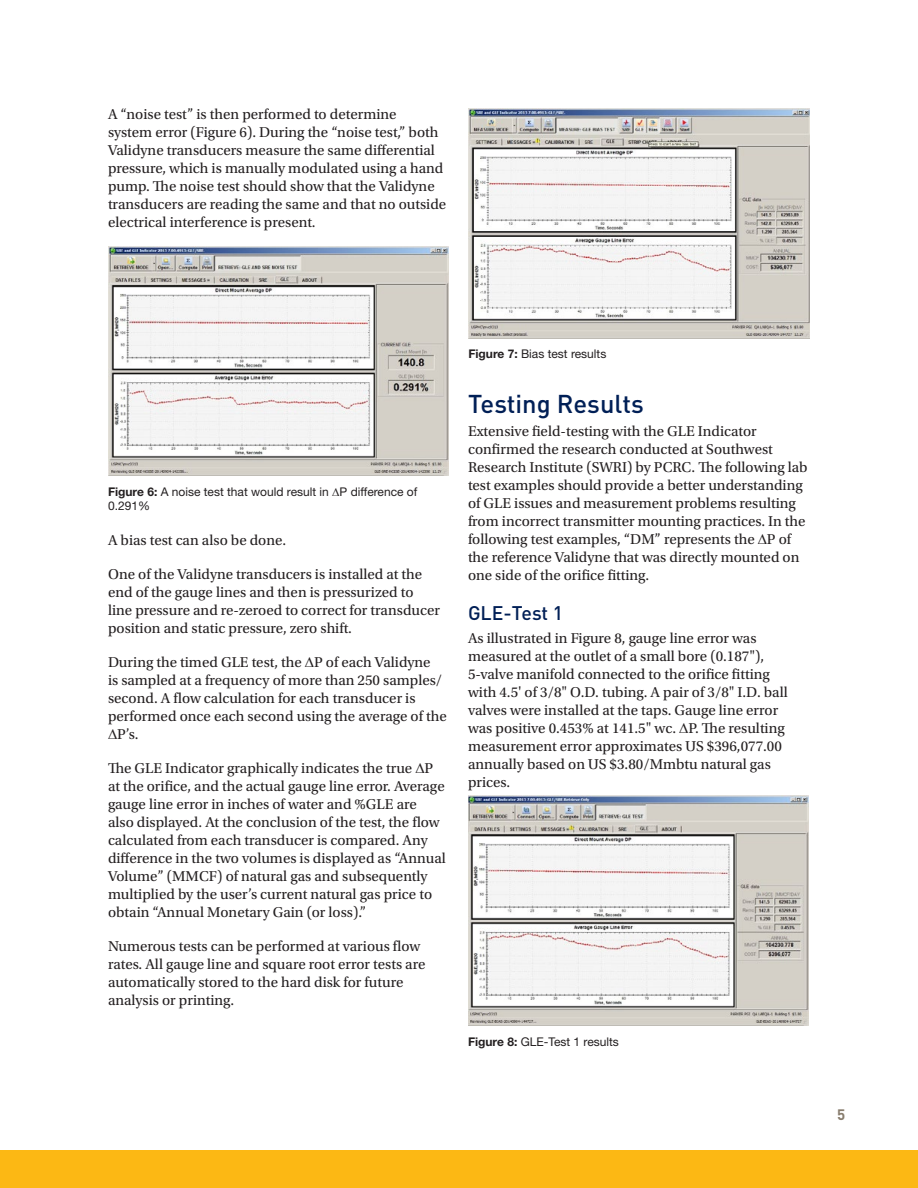
<style>
.page{position:relative;width:918px;height:1188px;background:#fff}
.page>*{position:absolute;margin:0;border:0;box-sizing:border-box;transform-origin:0 0}
.Subhead_17pt_Dinot_M{font:500 25.5px "DINOT";color:#001f56}
.Subhead_13pt_Dinot_M{font:500 19.5px "DINOT";color:#001f56}
.Body_Text_-_10pt_Uto{font:15px/18px "Utopia Std";color:#231f20}
.Body_Text_-_Utopia_1{font:15px/18px "Utopia Std";color:#231f20}
.t1{font:700 15px "DIN";color:#887d6e}
.t2{font:12px/14.4px "Helvetica Neue LT Std";color:#231f20}
.s1{font-weight:700}
</style>
<div class="page">
<div style="left:0;top:1150px;width:918px;height:38px;background:#fcb814"></div>
<img style="left:108px;top:246px;width:341px;height:230px">
<img style="left:468px;top:108px;width:342px;height:231px">
<img style="left:468px;top:796px;width:341px;height:229px">
<p class="Body_Text_-_10pt_Uto" style="left:108px;top:105px;width:340px">A “noise test” is then performed to determine<br>system error (Figure 6). During the “noise test,” both Validyne transducers measure the same differential pressure, which is manually modulated using a hand pump. The noise test should show that the Validyne transducers are reading the same and that no outside electrical interference is present.</p>
<p class="t2" style="left:108px;top:484px;width:311px"><span class="s1">Figure 6:</span> A noise test that would result in P difference of<br>0.291%</p>
<p class="Body_Text_-_10pt_Uto" style="left:108px;top:531px;width:180px">A bias test can also be done.</p>
<p class="Body_Text_-_10pt_Uto" style="left:108px;top:565px;width:334px">One of the Validyne transducers is installed at the end of the gauge lines and then is pressurized to line pressure and re-zeroed to correct for transducer position and static pressure, zero shift.</p>
<p class="Body_Text_-_10pt_Uto" style="left:108px;top:653px;width:324px">During the timed GLE test, the P of each Validyne</p>
<p class="Body_Text_-_10pt_Uto" style="left:108px;top:671px;width:336px">is sampled at a frequency of more than 250 samples/</p>
<p class="Body_Text_-_10pt_Uto" style="left:108px;top:689px;width:309px">second. A flow calculation for each transducer is</p>
<p class="Body_Text_-_10pt_Uto" style="left:108px;top:707px;width:340px">performed once each second using the average of the</p>
<p class="Body_Text_-_10pt_Uto" style="left:117px;top:725px;width:23px">P’s.</p>
<p class="Body_Text_-_10pt_Uto" style="left:108px;top:760px;width:339px">The GLE Indicator graphically indicates the true P at the orifice, and the actual gauge line error. Average gauge line error in inches of water and %GLE are also displayed. At the conclusion of the test, the flow calculated from each transducer is compared. Any difference in the two volumes is displayed as “Annual Volume” (MMCF) of natural gas and subsequently multiplied by the user’s current natural gas price to obtain “Annual Monetary Gain (or loss).”</p>
<p class="Body_Text_-_10pt_Uto" style="left:108px;top:938px;width:319px">Numerous tests can be performed at various flow rates. All gauge line and square root error tests are automatically stored to the hard disk for future analysis or printing.</p>
<p class="t2" style="left:468px;top:347px;width:140px"><span class="s1">Figure 7:</span> Bias test results</p>
<p class="Subhead_17pt_Dinot_M" style="left:468px;top:386px;width:177px">Testing Results</p>
<p class="Body_Text_-_Utopia_1" style="left:468px;top:423px;width:341px">Extensive field-testing with the GLE Indicator confirmed the research conducted at Southwest Research Institute (SWRI) by PCRC. The following lab test examples should provide a better understanding of GLE issues and measurement problems resulting from incorrect transmitter mounting practices. In the following test examples, “DM” represents the P of the reference Validyne that was directly mounted on one side of the orifice fitting.</p>
<p class="Subhead_13pt_Dinot_M" style="left:468px;top:600px;width:97px">GLE-Test 1</p>
<p class="Body_Text_-_Utopia_1" style="left:468px;top:630px;width:321px">As illustrated in Figure 8, gauge line error was measured at the outlet of a small bore (0.187"), 5-valve manifold connected to the orifice fitting with 4.5' of 3/8" O.D. tubing. A pair of 3/8" I.D. ball valves were installed at the taps. Gauge line error was positive 0.453% at 141.5" wc. P. The resulting measurement error approximates US $396,077.00 annually based on US $3.80/Mmbtu natural gas prices.</p>
<p class="t2" style="left:468px;top:1035px;width:152px"><span class="s1">Figure 8:</span> GLE-Test 1 results</p>
<p class="t1" style="left:837px;top:1104px;width:10px">5</p>
</div>
